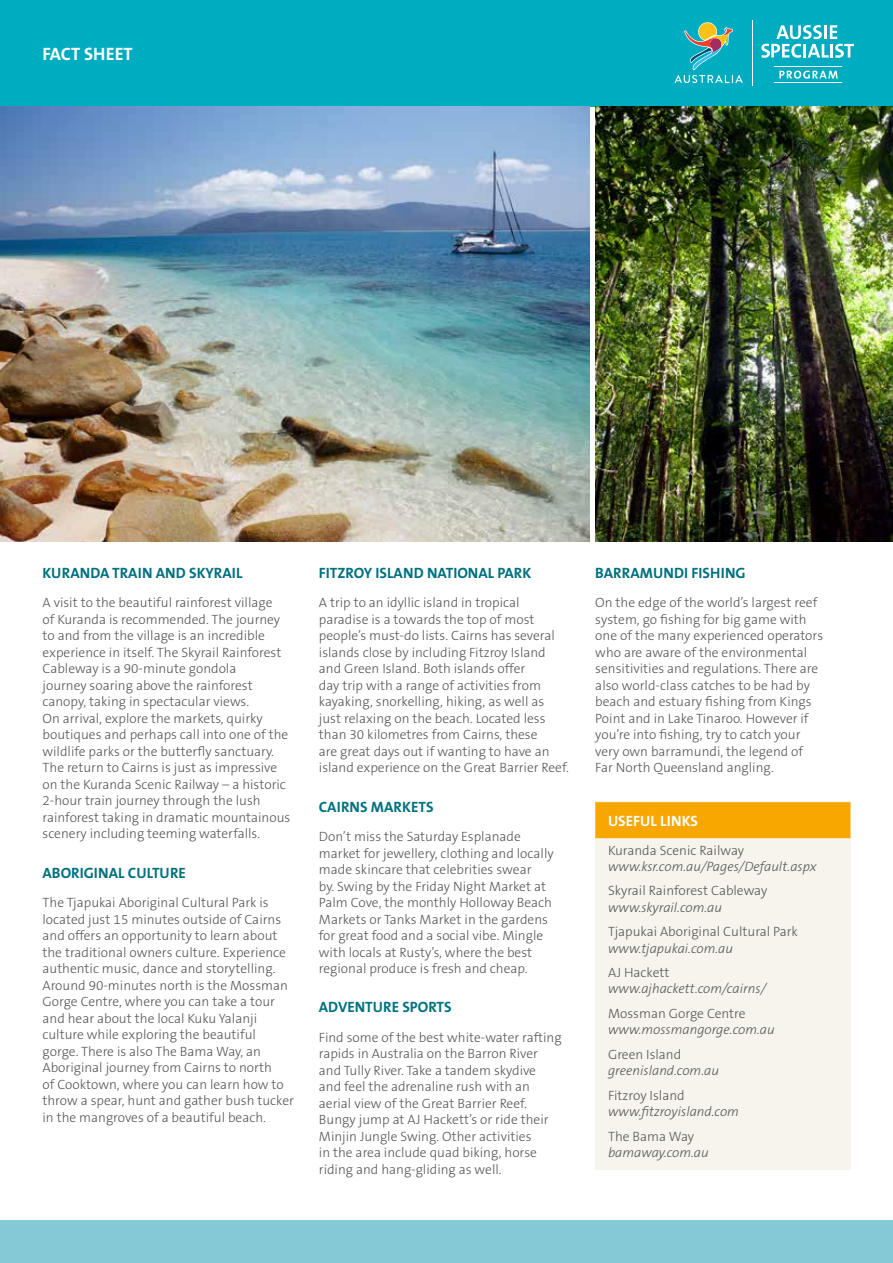
<style>
.page{position:relative;width:893px;height:1263px;background:#fff}
.page>*{position:absolute;margin:0;border:0;box-sizing:border-box;transform-origin:0 0}
.t1{font:700 18px "The Sans B7";color:#fff}
.t2{font:700 15px "The Sans B7";color:#00717f}
.t3{font:700 15px "The Sans B7";color:#fff}
.t4{font:300 13.5px/16.5px "The Sans B3";color:#575756}
.t5{font:italic 300 13.5px "The Sans B3";color:#575756}
</style>
<div class="page">
<div style="left:0;top:0;width:893px;height:106px;background:#00acc0"></div>
<div style="left:0;top:1220px;width:893px;height:43px;background:#84c9d5"></div>
<svg style="left:674px;top:22px;width:69px;height:61px"></svg>
<hr style="left:752px;top:20px;width:1px;height:66px;background:#fff">
<svg style="left:761px;top:25px;width:93px;height:33px"></svg>
<svg style="left:779px;top:71px;width:59px;height:8px"></svg>
<hr style="left:774px;top:66px;width:68px;height:1px;background:#fff">
<hr style="left:774px;top:82px;width:68px;height:1px;background:#fff">
<img style="left:595px;top:106px;width:298px;height:435px">
<img style="left:0;top:106px;width:590px;height:435px">
<div style="left:595px;top:801px;width:255px;height:369px;background:#f6f4ed"></div>
<div style="left:595px;top:802px;width:255px;height:36px;background:#f7a700"></div>
<h1 class="t1" style="left:43px;top:44px;width:92px">FACT SHEET</h1>
<p class="t2" style="left:43px;top:565px;width:202px">KURANDA TRAIN AND SKYRAIL</p>
<p class="t4" style="left:43px;top:595px;width:249px">A visit to the beautiful rainforest village<br>of Kuranda is recommended. The journey to and from the village is an incredible experience in itself. The Skyrail Rainforest Cableway is a 90-minute gondola<br>journey soaring above the rainforest canopy, taking in spectacular views.<br>On arrival, explore the markets, quirky boutiques and perhaps call into one of the wildlife parks or the butterfly sanctuary.<br>The return to Cairns is just as impressive on the Kuranda Scenic Railway – a historic 2-hour train journey through the lush rainforest taking in dramatic mountainous scenery including teeming waterfalls.</p>
<p class="t2" style="left:43px;top:865px;width:145px">ABORIGINAL CULTURE</p>
<p class="t4" style="left:43px;top:895px;width:253px">The Tjapukai Aboriginal Cultural Park is located just 15 minutes outside of Cairns and offers an opportunity to learn about the traditional owners culture. Experience authentic music, dance and storytelling.<br>Around 90-minutes north is the Mossman Gorge Centre, where you can take a tour and hear about the local Kuku Yalanji culture while exploring the beautiful gorge. There is also The Bama Way, an Aboriginal journey from Cairns to north<br>of Cooktown, where you can learn how to throw a spear, hunt and gather bush tucker in the mangroves of a beautiful beach.</p>
<p class="t2" style="left:319px;top:565px;width:214px">FITZROY ISLAND NATIONAL PARK</p>
<p class="t4" style="left:319px;top:595px;width:251px">A trip to an idyllic island in tropical paradise is a towards the top of most people’s must-do lists. Cairns has several islands close by including Fitzroy Island and Green Island. Both islands offer<br>day trip with a range of activities from kayaking, snorkelling, hiking, as well as just relaxing on the beach. Located less than 30 kilometres from Cairns, these<br>are great days out if wanting to have an island experience on the Great Barrier Reef.</p>
<p class="t2" style="left:319px;top:799px;width:116px">CAIRNS MARKETS</p>
<p class="t4" style="left:319px;top:829px;width:236px">Don’t miss the Saturday Esplanade market for jewellery, clothing and locally made skincare that celebrities swear<br>by. Swing by the Friday Night Market at Palm Cove, the monthly Holloway Beach Markets or Tanks Market in the gardens for great food and a social vibe. Mingle with locals at Rusty’s, where the best regional produce is fresh and cheap.</p>
<p class="t2" style="left:319px;top:999px;width:134px">ADVENTURE SPORTS</p>
<p class="t4" style="left:319px;top:1029px;width:244px">Find some of the best white-water rafting rapids in Australia on the Barron River and Tully River. Take a tandem skydive and feel the adrenaline rush with an aerial view of the Great Barrier Reef.<br>Bungy jump at AJ Hackett’s or ride their Minjin Jungle Swing. Other activities<br>in the area include quad biking, horse riding and hang-gliding as well.</p>
<p class="t2" style="left:595px;top:565px;width:152px">BARRAMUNDI FISHING</p>
<p class="t4" style="left:595px;top:595px;width:229px">On the edge of the world’s largest reef system, go fishing for big game with one of the many experienced operators who are aware of the environmental sensitivities and regulations. There are also world-class catches to be had by beach and estuary fishing from Kings Point and in Lake Tinaroo. However if you’re into fishing, try to catch your very own barramundi, the legend of Far North Queensland angling.</p>
<p class="t3" style="left:608px;top:813px;width:91px">USEFUL LINKS</p>
<p class="t4" style="left:608px;top:842px;width:137px">Kuranda Scenic Railway</p>
<p class="t5" style="left:608px;top:859px;width:210px">www.ksr.com.au/Pages/Default.aspx</p>
<p class="t4" style="left:608px;top:883px;width:161px">Skyrail Rainforest Cableway</p>
<p class="t5" style="left:608px;top:900px;width:115px">www.skyrail.com.au</p>
<p class="t4" style="left:608px;top:924px;width:191px">Tjapukai Aboriginal Cultural Park</p>
<p class="t5" style="left:608px;top:941px;width:126px">www.tjapukai.com.au</p>
<p class="t4" style="left:608px;top:965px;width:63px">AJ Hackett</p>
<p class="t5" style="left:608px;top:982px;width:160px">www.ajhackett.com/cairns/</p>
<p class="t4" style="left:608px;top:1006px;width:139px">Mossman Gorge Centre</p>
<p class="t5" style="left:608px;top:1023px;width:168px">www.mossmangorge.com.au</p>
<p class="t4" style="left:608px;top:1047px;width:75px">Green Island</p>
<p class="t5" style="left:608px;top:1064px;width:112px">greenisland.com.au</p>
<p class="t4" style="left:608px;top:1088px;width:78px">Fitzroy Island</p>
<p class="t5" style="left:608px;top:1105px;width:132px">www.fitzroyisland.com</p>
<p class="t4" style="left:608px;top:1129px;width:88px">The Bama Way</p>
<p class="t5" style="left:608px;top:1145px;width:102px">bamaway.com.au</p>
</div>
